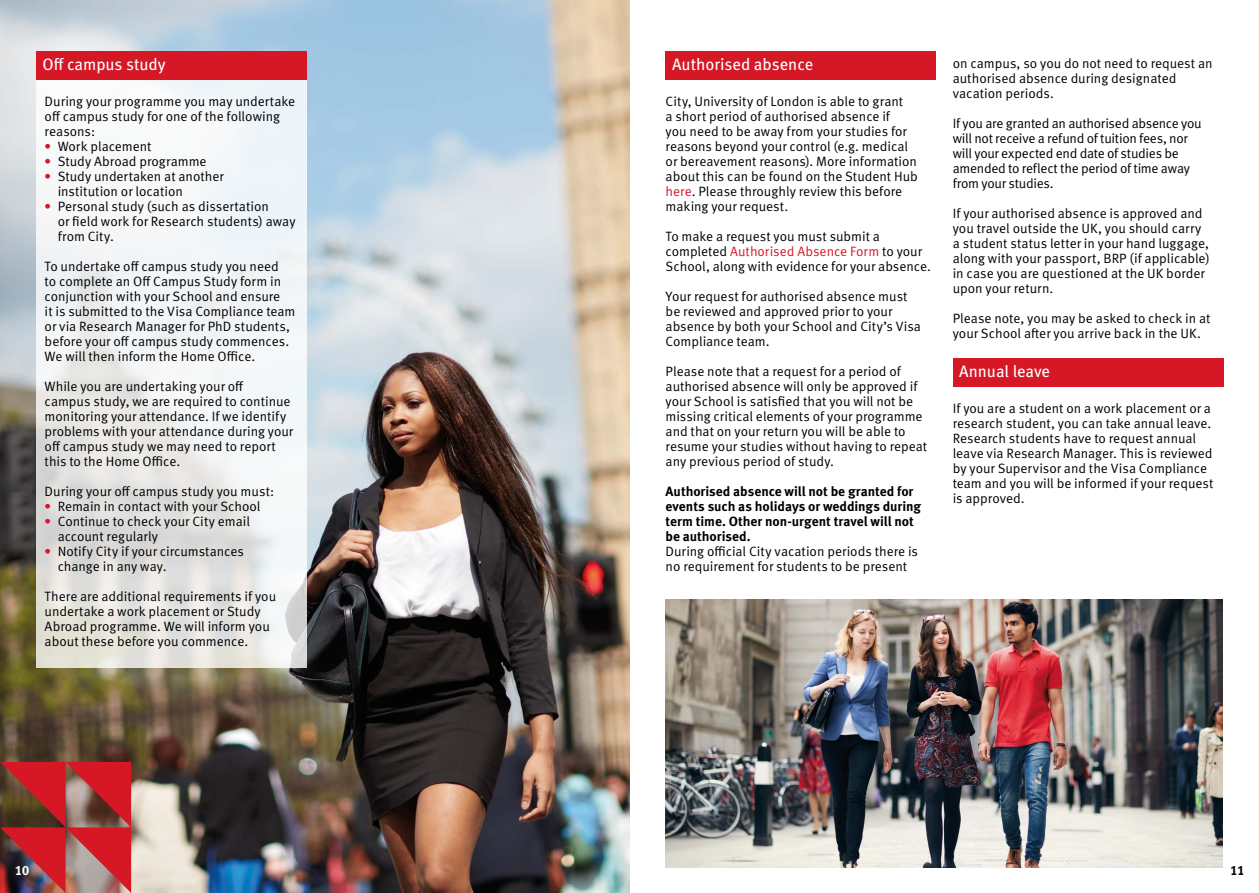
<style>
.page{position:relative;width:1259px;height:893px;background:#fff}
.page>*{position:absolute;margin:0;border:0;box-sizing:border-box;transform-origin:0 0}
.t1{font:16.5px "Meta Pro";color:#fff}
.Body_9_10{font:13.5px/15px "Meta Pro Norm";letter-spacing:-.005em;color:#000}
.Body_9_10-2{font:700 13.5px/15px "Meta Pro";letter-spacing:-.005em;color:#000}
.t2{font:700 13.5px "Meta Pro";color:#fff}
.s1{font-family:"Meta Pro";font-weight:700;color:#d51726}
.s2{color:#d51726}
</style>
<div class="page">
<img style="left:0;top:0;width:629px;height:893px">
<svg style="left:36px;top:79px;width:270px;height:589px;fill:#f0f4f7"></svg>
<div style="left:36px;top:51px;width:270px;height:28px;background:#d51726"></div>
<div style="left:665px;top:51px;width:270px;height:28px;background:#d51726"></div>
<div style="left:952px;top:358px;width:271px;height:28px;background:#d51726"></div>
<img style="left:0;top:762px;width:131px;height:131px">
<img style="left:665px;top:600px;width:557px;height:267px">
<h3 class="t1" style="left:43px;top:51px;width:125px">Off campus study</h3>
<p class="Body_9_10" style="left:45px;top:93px;width:252px">During your programme you may undertake off campus study for one of the following reasons:</p>
<p class="Body_9_10" style="left:45px;top:138px;width:108px"><span class="s1">•</span> Work placement</p>
<p class="Body_9_10" style="left:45px;top:153px;width:163px"><span class="s1">•</span> Study Abroad programme</p>
<p class="Body_9_10" style="left:58px;top:168px;width:168px;text-indent:-13px"><span class="s1">•</span> Study undertaken at another institution or location</p>
<p class="Body_9_10" style="left:58px;top:198px;width:239px;text-indent:-13px"><span class="s1">•</span> Personal study (such as dissertation<br>or field work for Research students) away from City.</p>
<p class="Body_9_10" style="left:45px;top:258px;width:252px">To undertake off campus study you need<br>to complete an Off Campus Study form in conjunction with your School and ensure<br>it is submitted to the Visa Compliance team or via Research Manager for PhD students, before your off campus study commences.<br>We will then inform the Home Office.</p>
<p class="Body_9_10" style="left:45px;top:378px;width:250px">While you are undertaking your off<br>campus study, we are required to continue monitoring your attendance. If we identify problems with your attendance during your off campus study we may need to report this to the Home Office.</p>
<p class="Body_9_10" style="left:45px;top:483px;width:231px">During your off campus study you must:</p>
<p class="Body_9_10" style="left:45px;top:498px;width:217px"><span class="s1">•</span> Remain in contact with your School</p>
<p class="Body_9_10" style="left:58px;top:513px;width:194px;text-indent:-13px"><span class="s1">•</span> Continue to check your City email account regularly</p>
<p class="Body_9_10" style="left:58px;top:543px;width:188px;text-indent:-13px"><span class="s1">•</span> Notify City if your circumstances change in any way.</p>
<p class="Body_9_10" style="left:45px;top:588px;width:233px">There are additional requirements if you undertake a work placement or Study Abroad programme. We will inform you about these before you commence.</p>
<h3 class="t1" style="left:672px;top:51px;width:143px">Authorised absence</h3>
<p class="Body_9_10" style="left:665px;top:93px;width:254px">City, University of London is able to grant<br>a short period of authorised absence if<br>you need to be away from your studies for reasons beyond your control (e.g. medical or bereavement reasons). More information about this can be found on the Student Hub <span class="s2">here</span>. Please throughly review this before making your request.</p>
<p class="Body_9_10" style="left:665px;top:228px;width:267px">To make a request you must submit a completed <span class="s2">Authorised Absence Form</span> to your<br>School, along with evidence for your absence.</p>
<p class="Body_9_10" style="left:665px;top:288px;width:257px">Your request for authorised absence must be reviewed and approved prior to your absence by both your School and City’s Visa Compliance team.</p>
<p class="Body_9_10" style="left:665px;top:363px;width:263px">Please note that a request for a period of authorised absence will only be approved if your School is satisfied that you will not be missing critical elements of your programme and that on your return you will be able to resume your studies without having to repeat any previous period of study.</p>
<p class="Body_9_10-2" style="left:665px;top:483px;width:257px">Authorised absence will not be granted for events such as holidays or weddings during term time. Other non-urgent travel will not be authorised.</p>
<p class="Body_9_10" style="left:665px;top:543px;width:254px">During official City vacation periods there is no requirement for students to be present</p>
<p class="Body_9_10" style="left:952px;top:54px;width:261px">on campus, so you do not need to request an authorised absence during designated vacation periods.</p>
<p class="Body_9_10" style="left:952px;top:114px;width:250px">If you are granted an authorised absence you will not receive a refund of tuition fees, nor will your expected end date of studies be amended to reflect the period of time away from your studies.</p>
<p class="Body_9_10" style="left:952px;top:204px;width:258px">If your authorised absence is approved and you travel outside the UK, you should carry a student status letter in your hand luggage, along with your passport, BRP (if applicable) in case you are questioned at the UK border upon your return.</p>
<p class="Body_9_10" style="left:952px;top:309px;width:259px">Please note, you may be asked to check in at your School after you arrive back in the UK.</p>
<h3 class="t1" style="left:959px;top:358px;width:93px">Annual leave</h3>
<p class="Body_9_10" style="left:952px;top:400px;width:262px">If you are a student on a work placement or a research student, you can take annual leave.<br>Research students have to request annual leave via Research Manager. This is reviewed by your Supervisor and the Visa Compliance team and you will be informed if your request is approved.</p>
<p class="t2" style="left:15px;top:859px;width:16px">10</p>
<p class="Body_9_10-2" style="left:1230px;top:862px;width:16px">11</p>
</div>
